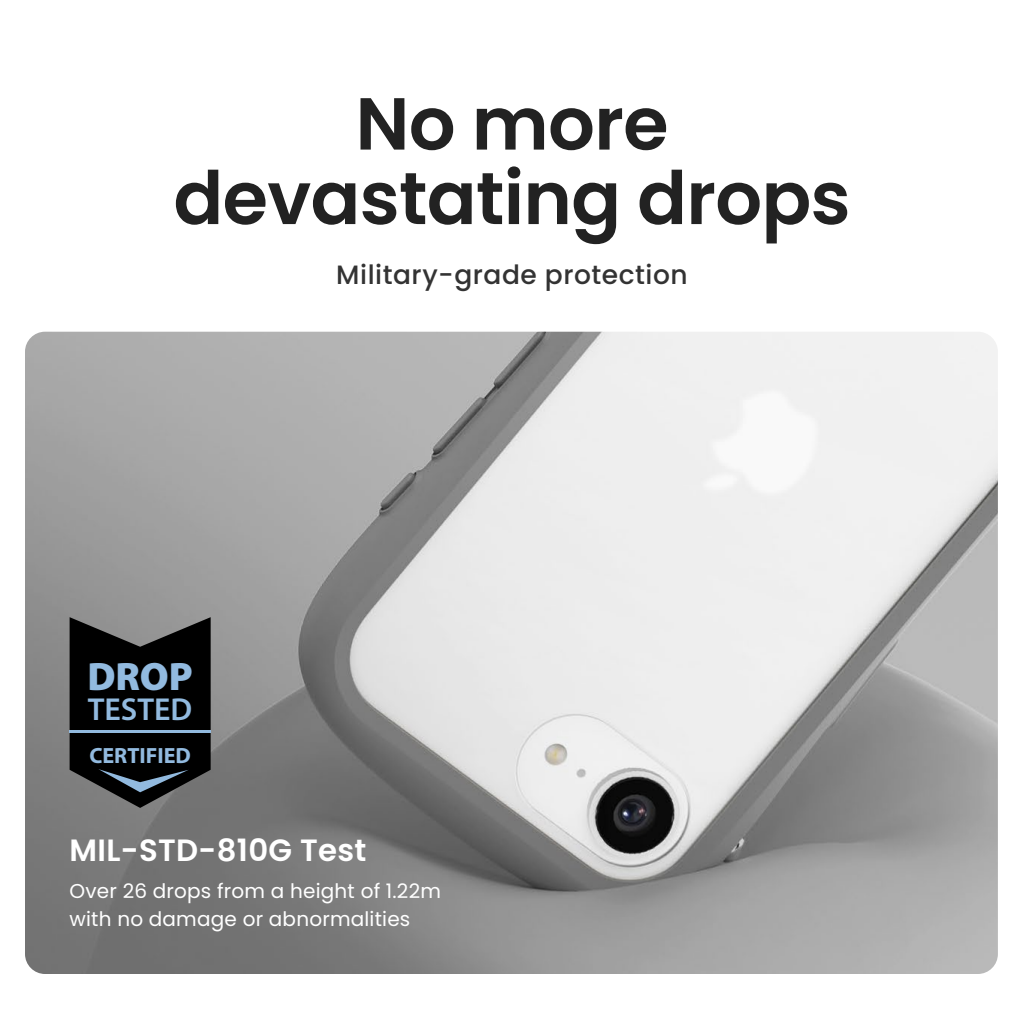
<style>
.page{position:relative;width:1024px;height:1024px;background:#fff}
.page>*{position:absolute;margin:0;border:0;box-sizing:border-box;transform-origin:0 0}
.t1{font:600 73.5px/74.5px "Poppins";letter-spacing:-.01em;color:#222;text-align:center}
.t2{font:900 39.8px "Myriad Pro";color:#92badf}
.t3{font:600 31.8px "Myriad Pro";color:#92badf}
.t4{font:600 30.8px "Poppins";letter-spacing:.01em;color:#fff}
.t5{font:500 26.5px "Poppins";letter-spacing:.02em;color:#333}
.t6{font:700 22.1px "Myriad Pro";color:#92badf}
.t7{font:20px/27.4px "Poppins";letter-spacing:.01em;color:#fff}
</style>
<div class="page">
<img style="left:25px;top:332px;width:973px;height:642px">
<svg style="left:70px;top:617px;width:141px;height:191px;background:#1b1c1d"></svg>
<hr style="left:70px;top:731px;width:141px;height:2px;background:#92badf">
<h1 class="t1" style="left:173px;top:87px;width:679px">No more devastating drops</h1>
<h3 class="t5" style="left:336px;top:260px;width:353px">Military-grade protection</h3>
<h2 class="t2" style="left:87px;top:650px;width:107px">DROP</h2>
<h3 class="t3" style="left:88px;top:689px;width:106px">TESTED</h3>
<p class="t6" style="left:89px;top:742px;width:103px">CERTIFIED</p>
<h3 class="t4" style="left:70px;top:833px;width:298px">MIL-STD-810G Test</h3>
<p class="t7" style="left:70px;top:878px;width:373px">Over 26 drops from a height of 1.22m with no damage or abnormalities</p>
</div>
